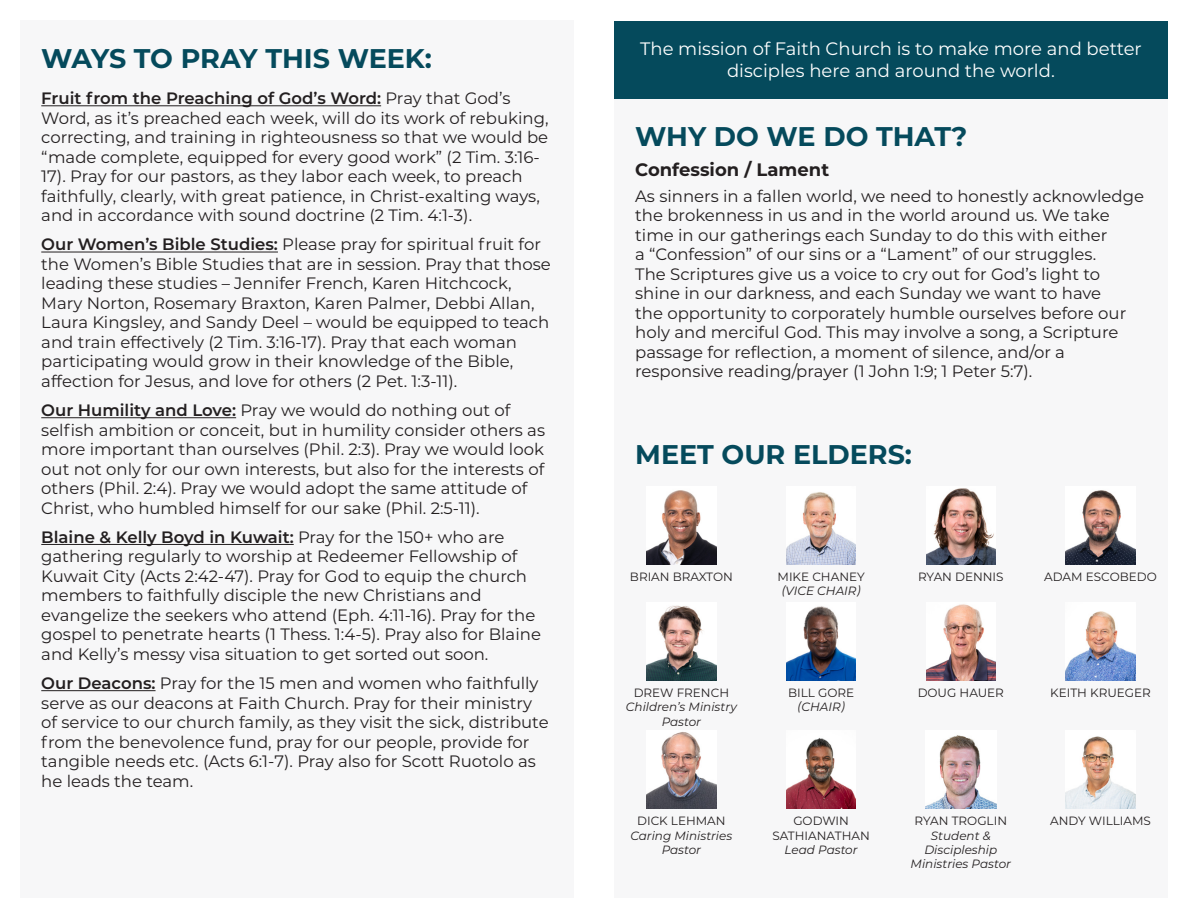
<style>
.page{position:relative;width:1188px;height:918px;background:#fff}
.page>*{position:absolute;margin:0;border:0;box-sizing:border-box;transform-origin:0 0}
.t1{font:700 27px "Montserrat";color:#054a5c}
.t2{font:18px/21.6px "Montserrat";color:#fff;text-align:center}
.t3{font:700 18px "Montserrat";color:#231f20}
.t4{font:16.5px/19.5px "Montserrat";color:#231f20}
.t5{font:12px "Montserrat";color:#231f20}
.t6{font:italic 12px/14.4px "Montserrat";color:#231f20;text-align:center}
.s1{font-weight:600}
</style>
<div class="page">
<div style="left:20px;top:21px;width:554px;height:877px;background:#f7f7f8"></div>
<hr style="left:41px;top:105px;width:340px;height:1px;background:#231f20">
<hr style="left:41px;top:252px;width:237px;height:1px;background:#231f20">
<hr style="left:41px;top:417px;width:195px;height:1px;background:#231f20">
<hr style="left:41px;top:544px;width:253px;height:1px;background:#231f20">
<hr style="left:41px;top:690px;width:115px;height:1px;background:#231f20">
<div style="left:614px;top:21px;width:554px;height:78px;background:#054a5c"></div>
<div style="left:614px;top:99px;width:554px;height:799px;background:#f7f7f8"></div>
<img style="left:786px;top:738px;width:70px;height:71px">
<img style="left:647px;top:732px;width:69px;height:77px">
<img style="left:647px;top:606px;width:69px;height:74px">
<img style="left:925px;top:735px;width:71px;height:74px">
<img style="left:786px;top:606px;width:70px;height:74px">
<img style="left:786px;top:492px;width:70px;height:72px">
<img style="left:647px;top:490px;width:69px;height:74px">
<img style="left:926px;top:488px;width:70px;height:76px">
<img style="left:1066px;top:490px;width:69px;height:74px">
<img style="left:926px;top:604px;width:70px;height:76px">
<img style="left:1066px;top:611px;width:69px;height:69px">
<img style="left:1066px;top:736px;width:69px;height:73px">
<p class="t1" style="left:41px;top:39px;width:392px">WAYS TO PRAY THIS WEEK:</p>
<p class="t4" style="left:41px;top:88px;width:509px"><span class="s1">Fruit from the Preaching of God’s Word:</span> Pray that God’s Word, as it’s preached each week, will do its work of rebuking, correcting, and training in righteousness so that we would be “made complete, equipped for every good work” (2 Tim. 3:16- 17). Pray for our pastors, as they labor each week, to preach faithfully, clearly, with great patience, in Christ-exalting ways, and in accordance with sound doctrine (2 Tim. 4:1-3).</p>
<p class="t4" style="left:41px;top:234px;width:511px"><span class="s1">Our Women’s Bible Studies:</span> Please pray for spiritual fruit for the Women’s Bible Studies that are in session. Pray that those leading these studies – Jennifer French, Karen Hitchcock, Mary Norton, Rosemary Braxton, Karen Palmer, Debbi Allan, Laura Kingsley, and Sandy Deel – would be equipped to teach and train effectively (2 Tim. 3:16-17). Pray that each woman participating would grow in their knowledge of the Bible, affection for Jesus, and love for others (2 Pet. 1:3-11).</p>
<p class="t4" style="left:41px;top:400px;width:505px"><span class="s1">Our Humility and Love:</span> Pray we would do nothing out of selfish ambition or conceit, but in humility consider others as more important than ourselves (Phil. 2:3). Pray we would look out not only for our own interests, but also for the interests of others (Phil. 2:4). Pray we would adopt the same attitude of Christ, who humbled himself for our sake (Phil. 2:5-11).</p>
<p class="t4" style="left:41px;top:527px;width:501px"><span class="s1">Blaine &amp; Kelly Boyd in Kuwait:</span> Pray for the 150+ who are gathering regularly to worship at Redeemer Fellowship of Kuwait City (Acts 2:42-47). Pray for God to equip the church members to faithfully disciple the new Christians and evangelize the seekers who attend (Eph. 4:11-16). Pray for the gospel to penetrate hearts (1 Thess. 1:4-5). Pray also for Blaine and Kelly’s messy visa situation to get sorted out soon.</p>
<p class="t4" style="left:41px;top:673px;width:509px"><span class="s1">Our Deacons:</span> Pray for the 15 men and women who faithfully serve as our deacons at Faith Church. Pray for their ministry of service to our church family, as they visit the sick, distribute from the benevolence fund, pray for our people, provide for tangible needs etc. (Acts 6:1-7). Pray also for Scott Ruotolo as he leads the team.</p>
<p class="t2" style="left:640px;top:37px;width:503px">The mission of Faith Church is to make more and better disciples here and around the world.</p>
<p class="t1" style="left:635px;top:117px;width:334px">WHY DO WE DO THAT?</p>
<p class="t3" style="left:635px;top:156px;width:195px">Confession / Lament</p>
<p class="t4" style="left:635px;top:186px;width:510px">As sinners in a fallen world, we need to honestly acknowledge the brokenness in us and in the world around us. We take time in our gatherings each Sunday to do this with either<br>a “Confession” of our sins or a “Lament” of our struggles.<br>The Scriptures give us a voice to cry out for God’s light to shine in our darkness, and each Sunday we want to have<br>the opportunity to corporately humble ourselves before our holy and merciful God. This may involve a song, a Scripture passage for reflection, a moment of silence, and/or a responsive reading/prayer (1 John 1:9; 1 Peter 5:7).</p>
<p class="t1" style="left:635px;top:435px;width:278px">MEET OUR ELDERS:</p>
<p class="t5" style="left:630px;top:568px;width:104px">BRIAN BRAXTON</p>
<p class="t5" style="left:918px;top:568px;width:87px">RYAN DENNIS</p>
<p class="t5" style="left:1044px;top:568px;width:114px">ADAM ESCOBEDO</p>
<p class="t5" style="left:778px;top:568px;width:89px">MIKE CHANEY</p>
<p class="t6" style="left:781px;top:583px;width:81px">(VICE CHAIR)</p>
<p class="t5" style="left:634px;top:684px;width:97px">DREW FRENCH</p>
<p class="t6" style="left:626px;top:699px;width:112px">Children’s Ministry<br>Pastor</p>
<p class="t5" style="left:788px;top:684px;width:67px">BILL GORE</p>
<p class="t6" style="left:797px;top:699px;width:49px">(CHAIR)</p>
<p class="t5" style="left:637px;top:813px;width:90px">DICK LEHMAN</p>
<p class="t6" style="left:631px;top:828px;width:103px">Caring Ministries</p>
<p class="t6" style="left:662px;top:842px;width:41px">Pastor</p>
<p class="t5" style="left:793px;top:813px;width:57px">GODWIN</p>
<p class="t5" style="left:772px;top:827px;width:99px">SATHIANATHAN</p>
<p class="t6" style="left:785px;top:842px;width:75px">Lead Pastor</p>
<p class="t5" style="left:918px;top:684px;width:88px">DOUG HAUER</p>
<p class="t5" style="left:1050px;top:684px;width:102px">KEITH KRUEGER</p>
<p class="t5" style="left:915px;top:813px;width:94px">RYAN TROGLIN</p>
<p class="t6" style="left:931px;top:828px;width:61px">Student &amp;</p>
<p class="t6" style="left:924px;top:842px;width:74px">Discipleship</p>
<p class="t6" style="left:911px;top:857px;width:102px">Ministries Pastor</p>
<p class="t5" style="left:1050px;top:813px;width:102px">ANDY WILLIAMS</p>
</div>
